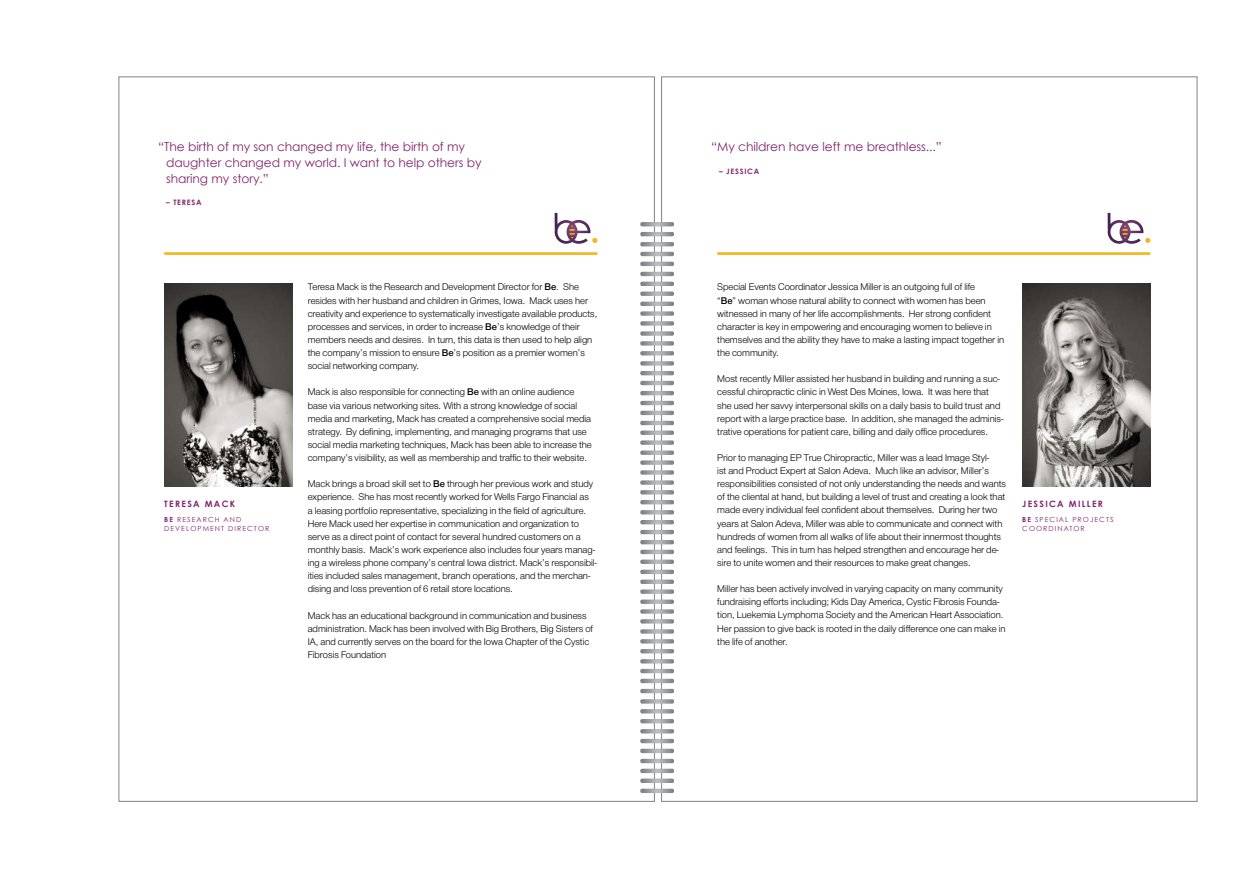
<style>
.page{position:relative;width:1260px;height:882px;background:#fff}
.page>*{position:absolute;margin:0;border:0;box-sizing:border-box;transform-origin:0 0}
.t1{font:12.25px/15.8px "Century Gothic";letter-spacing:-.005em;color:#80256d}
.t2{font:10.06px/13.1px "Helvetica Neue H45";color:#000}
.t3{font:700 8.75px "Century Gothic";letter-spacing:.15em;color:#80256d}
.t4{font:700 7.44px "Century Gothic";letter-spacing:.1em;color:#80256d}
.t5{font:7px/9.6px "Century Gothic";letter-spacing:.15em;color:#80256d}
.s1{font-weight:700}
.s2{font-family:"Helvetica Neue H65"}
</style>
<div class="page">
<svg style="left:640px;top:222px;width:34px;height:4px"></svg>
<svg style="left:640px;top:282px;width:34px;height:4px"></svg>
<svg style="left:640px;top:401px;width:34px;height:4px"></svg>
<svg style="left:640px;top:769px;width:34px;height:4px"></svg>
<svg style="left:640px;top:252px;width:34px;height:4px"></svg>
<svg style="left:640px;top:550px;width:34px;height:4px"></svg>
<svg style="left:640px;top:232px;width:34px;height:4px"></svg>
<svg style="left:640px;top:580px;width:34px;height:14px"></svg>
<svg style="left:640px;top:292px;width:34px;height:4px"></svg>
<svg style="left:640px;top:530px;width:34px;height:4px"></svg>
<svg style="left:640px;top:411px;width:34px;height:4px"></svg>
<svg style="left:640px;top:779px;width:34px;height:4px"></svg>
<svg style="left:640px;top:262px;width:34px;height:4px"></svg>
<svg style="left:640px;top:381px;width:34px;height:4px"></svg>
<svg style="left:640px;top:749px;width:34px;height:4px"></svg>
<svg style="left:640px;top:560px;width:34px;height:4px"></svg>
<svg style="left:640px;top:431px;width:34px;height:14px"></svg>
<svg style="left:640px;top:679px;width:34px;height:4px"></svg>
<svg style="left:640px;top:242px;width:34px;height:4px"></svg>
<svg style="left:640px;top:729px;width:34px;height:14px"></svg>
<svg style="left:640px;top:540px;width:34px;height:4px"></svg>
<svg style="left:640px;top:421px;width:34px;height:4px"></svg>
<svg style="left:640px;top:659px;width:34px;height:14px"></svg>
<svg style="left:640px;top:789px;width:34px;height:4px"></svg>
<svg style="left:640px;top:272px;width:34px;height:4px"></svg>
<svg style="left:640px;top:510px;width:34px;height:14px"></svg>
<svg style="left:640px;top:391px;width:34px;height:4px"></svg>
<svg style="left:640px;top:600px;width:34px;height:53px"></svg>
<svg style="left:640px;top:759px;width:34px;height:4px"></svg>
<svg style="left:640px;top:302px;width:34px;height:73px"></svg>
<svg style="left:640px;top:570px;width:34px;height:4px"></svg>
<svg style="left:640px;top:699px;width:34px;height:24px"></svg>
<svg style="left:640px;top:451px;width:34px;height:53px"></svg>
<svg style="left:640px;top:689px;width:34px;height:4px"></svg>
<img style="left:164px;top:284px;width:128px;height:203px">
<svg style="left:555px;top:213px;width:42px;height:31px"></svg>
<svg style="left:1108px;top:213px;width:42px;height:31px"></svg>
<hr style="left:164px;top:252px;width:433px;height:3px;background:#f4b61a">
<hr style="left:717px;top:252px;width:433px;height:3px;background:#f4b61a">
<img style="left:1022px;top:284px;width:128px;height:203px">
<p class="t1" style="left:166px;top:139px;width:317px;text-indent:-8px">“The birth of my son changed my life, the birth of my daughter changed my world. I want to help others by sharing my story.”</p>
<p class="t4" style="left:166px;top:198px;width:37px">– TERESA</p>
<p class="t3" style="left:164px;top:498px;width:7px">TERESA</p>
<p class="t3" style="left:205px;top:498px;width:9px">MAC</p>
<p class="t3" style="left:230px;top:498px;width:7px">K</p>
<p class="t5" style="left:164px;top:514px;width:107px"><span class="s1">BE</span> Researc h and<br>D ev elopment D irec tor</p>
<p class="t2" style="left:308px;top:281px;width:291px">Teresa Mack is the Research and Development Director for <span class="s2">Be</span>. She resides with her husband and children in Grimes, Iowa. Mack uses her creativity and experience to systematically investigate available products, processes and services, in order to increase <span class="s2">Be</span>’s knowledge of their members needs and desires. In turn, this data is then used to help align the company’s mission to ensure <span class="s2">Be</span>’s position as a premier women’s social networking company.</p>
<p class="t2" style="left:308px;top:386px;width:286px">Mack is also responsible for connecting <span class="s2">Be</span> with an online audience base via various networking sites. With a strong knowledge of social media and marketing, Mack has created a comprehensive social media strategy. By defining, implementing, and managing programs that use social media marketing techniques, Mack has been able to increase the company’s visibility, as well as membership and traffic to their website.</p>
<p class="t2" style="left:308px;top:478px;width:291px">Mack brings a broad skill set to <span class="s2">Be</span> through her previous work and study experience. She has most recently worked for Wells Fargo Financial as<br>a leasing portfolio representative, specializing in the field of agriculture.<br>Here Mack used her expertise in communication and organization to serve as a direct point of contact for several hundred customers on a monthly basis. Mack’s work experience also includes four years manag&shy;ing a wireless phone company’s central Iowa district. Mack’s responsibil&shy;ities included sales management, branch operations, and the merchan&shy;dising and loss prevention of 6 retail store locations.</p>
<p class="t2" style="left:308px;top:609px;width:287px">Mack has an educational background in communication and business administration. Mack has been involved with Big Brothers, Big Sisters of IA, and currently serves on the board for the Iowa Chapter of the Cystic Fibrosis Foundation</p>
<p class="t1" style="left:711px;top:139px;width:232px">“My children have left me breathless...”</p>
<p class="t4" style="left:719px;top:167px;width:42px">– JESSICA</p>
<p class="t2" style="left:717px;top:281px;width:288px">Special Events Coordinator Jessica Miller is an outgoing full of life<br>“<span class="s2">Be</span>” woman whose natural ability to connect with women has been witnessed in many of her life accomplishments. Her strong confident character is key in empowering and encouraging women to believe in themselves and the ability they have to make a lasting impact together in the community.</p>
<p class="t2" style="left:717px;top:373px;width:288px">Most recently Miller assisted her husband in building and running a suc&shy;cessful chiropractic clinic in West Des Moines, Iowa. It was here that she used her savvy interpersonal skills on a daily basis to build trust and report with a large practice base. In addition, she managed the adminis&shy;trative operations for patient care, billing and daily office procedures.</p>
<p class="t2" style="left:717px;top:452px;width:290px">Prior to managing EP True Chiropractic, Miller was a lead Image Styl-<br>ist and Product Expert at Salon Adeva. Much like an advisor, Miller’s responsibilities consisted of not only understanding the needs and wants of the cliental at hand, but building a level of trust and creating a look that made every individual feel confident about themselves. During her two years at Salon Adeva, Miller was able to communicate and connect with hundreds of women from all walks of life about their innermost thoughts and feelings. This in turn has helped strengthen and encourage her de&shy;sire to unite women and their resources to make great changes.</p>
<p class="t2" style="left:717px;top:583px;width:290px">Miller has been actively involved in varying capacity on many community fundraising efforts including; Kids Day America, Cystic Fibrosis Founda&shy;tion, Luekemia Lymphoma Society and the American Heart Association.<br>Her passion to give back is rooted in the daily difference one can make in the life of another.</p>
<p class="t3" style="left:1022px;top:498px;width:82px">JESSICA MILLER</p>
<p class="t5" style="left:1022px;top:514px;width:92px"><span class="s1">B E</span> s pec ial proj ec ts c oordinator</p>
</div>
